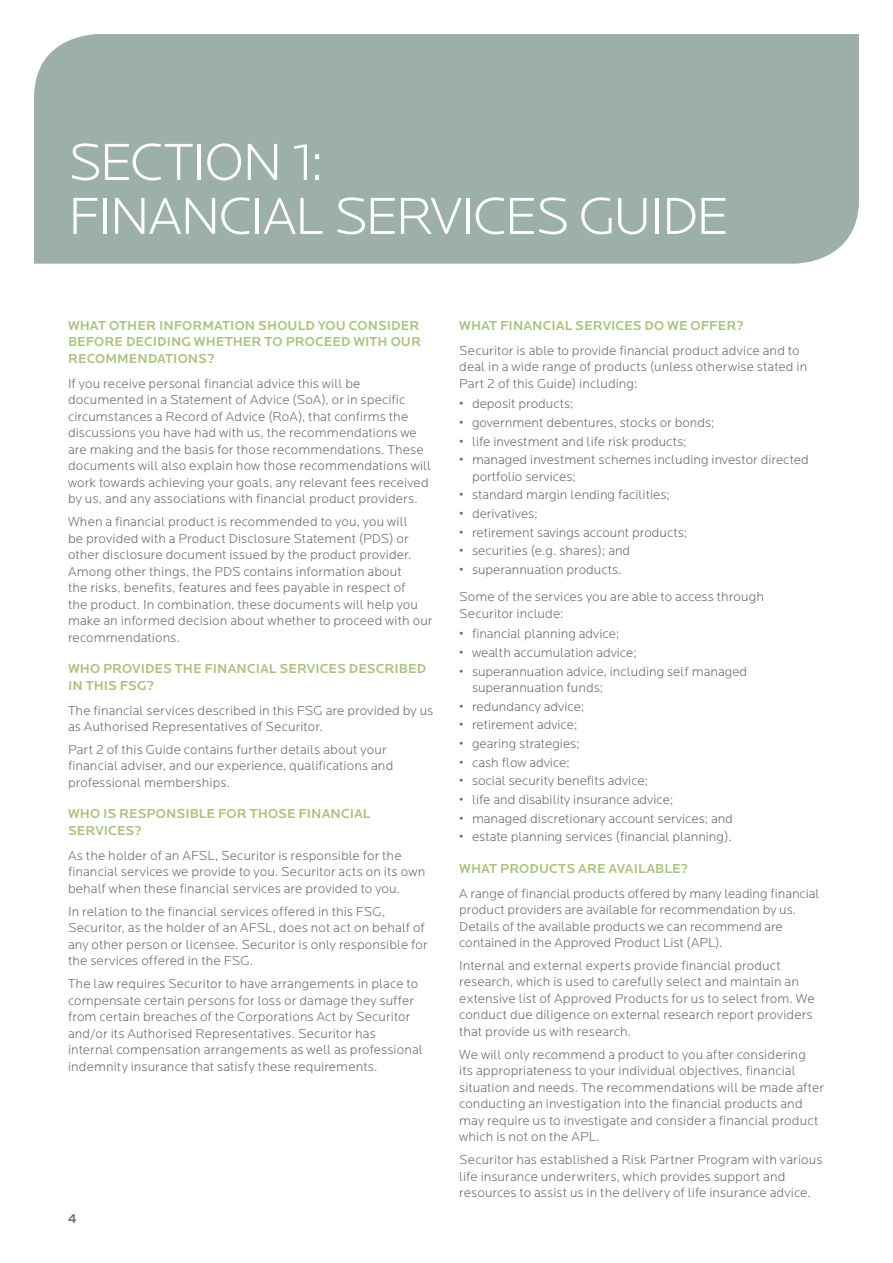
<style>
.page{position:relative;width:893px;height:1263px;background:#fff}
.page>*{position:absolute;margin:0;border:0;box-sizing:border-box;transform-origin:0 0}
.t1{font:300 54px/54px "Locator";letter-spacing:-.035em;color:#fff}
.t2{font:300 13.5px/16.5px "Locator";letter-spacing:.005em;color:#6d6d71}
.t3{font:500 13.5px/16.5px "Locator";color:#aac27e}
.t4{font:500 13.5px "Locator";color:#6d6d71}
</style>
<div class="page">
<div style="left:34px;top:34px;width:825px;height:230px;background:#9dafab"></div>
<h1 class="t1" style="left:68px;top:133px;width:663px">SECTION 1:<br>FINANCIAL SERVICES GUIDE</h1>
<p class="t3" style="left:68px;top:317px;width:355px">WHAT OTHER INFORMATION SHOULD YOU CONSIDER<br>BEFORE DECIDING WHETHER TO PROCEED WITH OUR<br>RECOMMENDATIONS?</p>
<p class="t2" style="left:68px;top:375px;width:365px">If you receive personal financial advice this will be documented in a Statement of Advice (SoA), or in specific circumstances a Record of Advice (RoA), that confirms the discussions you have had with us, the recommendations we are making and the basis for those recommendations. These documents will also explain how those recommendations will work towards achieving your goals, any relevant fees received by us, and any associations with financial product providers.</p>
<p class="t2" style="left:68px;top:513px;width:366px">When a financial product is recommended to you, you will<br>be provided with a Product Disclosure Statement (PDS) or other disclosure document issued by the product provider.<br>Among other things, the PDS contains information about<br>the risks, benefits, features and fees payable in respect of<br>the product. In combination, these documents will help you make an informed decision about whether to proceed with our recommendations.</p>
<p class="t3" style="left:68px;top:660px;width:360px">WHO PROVIDES THE FINANCIAL SERVICES DESCRIBED<br>IN THIS FSG?</p>
<p class="t2" style="left:68px;top:701px;width:367px">The financial services described in this FSG are provided by us as Authorised Representatives of Securitor.</p>
<p class="t2" style="left:68px;top:741px;width:327px">Part 2 of this Guide contains further details about your financial adviser, and our experience, qualifications and professional memberships.</p>
<p class="t3" style="left:68px;top:805px;width:304px">WHO IS RESPONSIBLE FOR THOSE FINANCIAL<br>SERVICES?</p>
<p class="t2" style="left:68px;top:846px;width:359px">As the holder of an AFSL, Securitor is responsible for the financial services we provide to you. Securitor acts on its own behalf when these financial services are provided to you.</p>
<p class="t2" style="left:68px;top:902px;width:361px">In relation to the financial services offered in this FSG, Securitor, as the holder of an AFSL, does not act on behalf of any other person or licensee. Securitor is only responsible for the services offered in the FSG.</p>
<p class="t2" style="left:68px;top:975px;width:356px">The law requires Securitor to have arrangements in place to compensate certain persons for loss or damage they suffer from certain breaches of the Corporations Act by Securitor and/or its Authorised Representatives. Securitor has internal compensation arrangements as well as professional indemnity insurance that satisfy these requirements.</p>
<p class="t4" style="left:68px;top:1210px;width:10px">4</p>
<p class="t3" style="left:459px;top:316px;width:286px">WHAT FINANCIAL SERVICES DO WE OFFER?</p>
<p class="t2" style="left:459px;top:341px;width:350px">Securitor is able to provide financial product advice and to deal in a wide range of products (unless otherwise stated in<br>Part 2 of this Guide) including:</p>
<p class="t2" style="left:459px;top:395px;width:116px">• deposit products;</p>
<p class="t2" style="left:459px;top:414px;width:257px">• government debentures, stocks or bonds;</p>
<p class="t2" style="left:459px;top:432px;width:229px">• life investment and life risk products;</p>
<p class="t2" style="left:472px;top:451px;width:338px;text-indent:-13px">• managed investment schemes including investor directed portfolio services;</p>
<p class="t2" style="left:459px;top:486px;width:212px">• standard margin lending facilities;</p>
<p class="t2" style="left:459px;top:505px;width:80px">• derivatives;</p>
<p class="t2" style="left:459px;top:523px;width:229px">• retirement savings account products;</p>
<p class="t2" style="left:459px;top:542px;width:172px">• securities (e.g. shares); and</p>
<p class="t2" style="left:459px;top:555px;width:306px;line-height:27.2px">• superannuation products.<br>Some of the services you are able to access through</p>
<p class="t2" style="left:459px;top:604px;width:106px">Securitor include:</p>
<p class="t2" style="left:459px;top:625px;width:162px">• financial planning advice;</p>
<p class="t2" style="left:459px;top:644px;width:179px">• wealth accumulation advice;</p>
<p class="t2" style="left:472px;top:662px;width:277px;text-indent:-13px">• superannuation advice, including self managed superannuation funds;</p>
<p class="t2" style="left:459px;top:697px;width:127px">• redundancy advice;</p>
<p class="t2" style="left:459px;top:716px;width:120px">• retirement advice;</p>
<p class="t2" style="left:459px;top:735px;width:122px">• gearing strategies;</p>
<p class="t2" style="left:459px;top:753px;width:112px">• cash flow advice;</p>
<p class="t2" style="left:459px;top:772px;width:190px">• social security benefits advice;</p>
<p class="t2" style="left:459px;top:791px;width:215px">• life and disability insurance advice;</p>
<p class="t2" style="left:459px;top:809px;width:275px">• managed discretionary account services; and</p>
<p class="t2" style="left:459px;top:828px;width:274px">• estate planning services (financial planning).</p>
<p class="t3" style="left:459px;top:859px;width:230px">WHAT PRODUCTS ARE AVAILABLE?</p>
<p class="t2" style="left:459px;top:884px;width:362px">A range of financial products offered by many leading financial product providers are available for recommendation by us.<br>Details of the available products we can recommend are contained in the Approved Product List (APL).</p>
<p class="t2" style="left:459px;top:957px;width:357px">Internal and external experts provide financial product research, which is used to carefully select and maintain an extensive list of Approved Products for us to select from. We conduct due diligence on external research report providers that provide us with research.</p>
<p class="t2" style="left:459px;top:1046px;width:366px">We will only recommend a product to you after considering<br>its appropriateness to your individual objectives, financial situation and needs. The recommendations will be made after conducting an investigation into the financial products and may require us to investigate and consider a financial product which is not on the APL.</p>
<p class="t2" style="left:459px;top:1151px;width:365px">Securitor has established a Risk Partner Program with various life insurance underwriters, which provides support and resources to assist us in the delivery of life insurance advice.</p>
</div>
